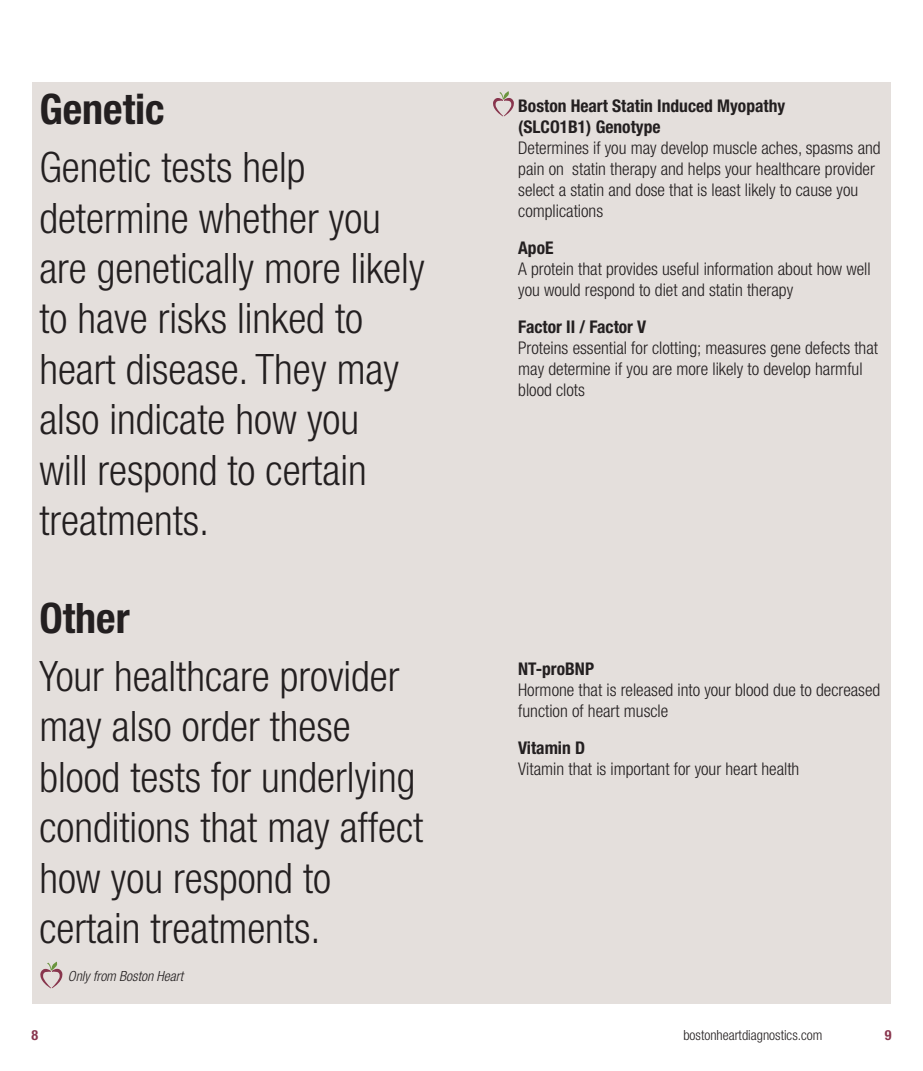
<style>
.page{position:relative;width:923px;height:1071px;background:#fff}
.page>*{position:absolute;margin:0;border:0;box-sizing:border-box;transform-origin:0 0}
.t1{font:300 condensed 42px/50.4px "Helvetica Neue";color:#231f20}
.t2{font:700 condensed 42px "Helvetica Neue";color:#231f20}
.t3{font:300 condensed 17.5px/21px "Helvetica Neue";color:#231f20}
.t4{font:300 condensed 14px "Helvetica Neue";color:#231f20}
.t5{font:italic 300 condensed 14px "Helvetica Neue";color:#231f20}
.t6{font:700 condensed 14px "Helvetica Neue";color:#88354d}
.s1{font-weight:700}
</style>
<div class="page">
<div style="left:32px;top:83px;width:429px;height:921px;background:#e4dfdc"></div>
<svg style="left:40px;top:962px;width:23px;height:26px"></svg>
<div style="left:461px;top:83px;width:430px;height:921px;background:#e4dfdc"></div>
<svg style="left:493px;top:91px;width:21px;height:25px"></svg>
<p class="t2" style="left:39px;top:84px;width:127px">Genetic</p>
<p class="t1" style="left:39px;top:142px;width:386px">Genetic tests help determine whether you are genetically more likely to have risks linked to heart disease. They may also indicate how you<br>will respond to certain treatments.</p>
<p class="t2" style="left:39px;top:592px;width:92px">Other</p>
<p class="t1" style="left:39px;top:651px;width:385px">Your healthcare provider may also order these blood tests for underlying conditions that may affect how you respond to certain treatments.</p>
<p class="t5" style="left:68px;top:968px;width:117px">Only from Boston Heart</p>
<p class="t3" style="left:518px;top:95px;width:364px"><span class="s1">Boston Heart Statin Induced Myopathy<br>(SLCO1B1) Genotype<br></span>Determines if you may develop muscle aches, spasms and pain on statin therapy and helps your healthcare provider select a statin and dose that is least likely to cause you complications</p>
<p class="t3" style="left:518px;top:237px;width:354px"><span class="s1">ApoE<br></span>A protein that provides useful information about how well you would respond to diet and statin therapy</p>
<p class="t3" style="left:518px;top:316px;width:361px"><span class="s1">Factor II / Factor V<br></span>Proteins essential for clotting; measures gene defects that may determine if you are more likely to develop harmful blood clots</p>
<p class="t3" style="left:518px;top:659px;width:363px"><span class="s1">NT-proBNP<br></span>Hormone that is released into your blood due to decreased function of heart muscle</p>
<p class="t3" style="left:518px;top:737px;width:282px"><span class="s1">Vitamin D<br></span>Vitamin that is important for your heart health</p>
<p class="t6" style="left:32px;top:1026px;width:8px">8</p>
<p class="t4" style="left:683px;top:1027px;width:140px">bostonheartdiagnostics.com</p>
<p class="t6" style="left:884px;top:1026px;width:8px">9</p>
</div>
